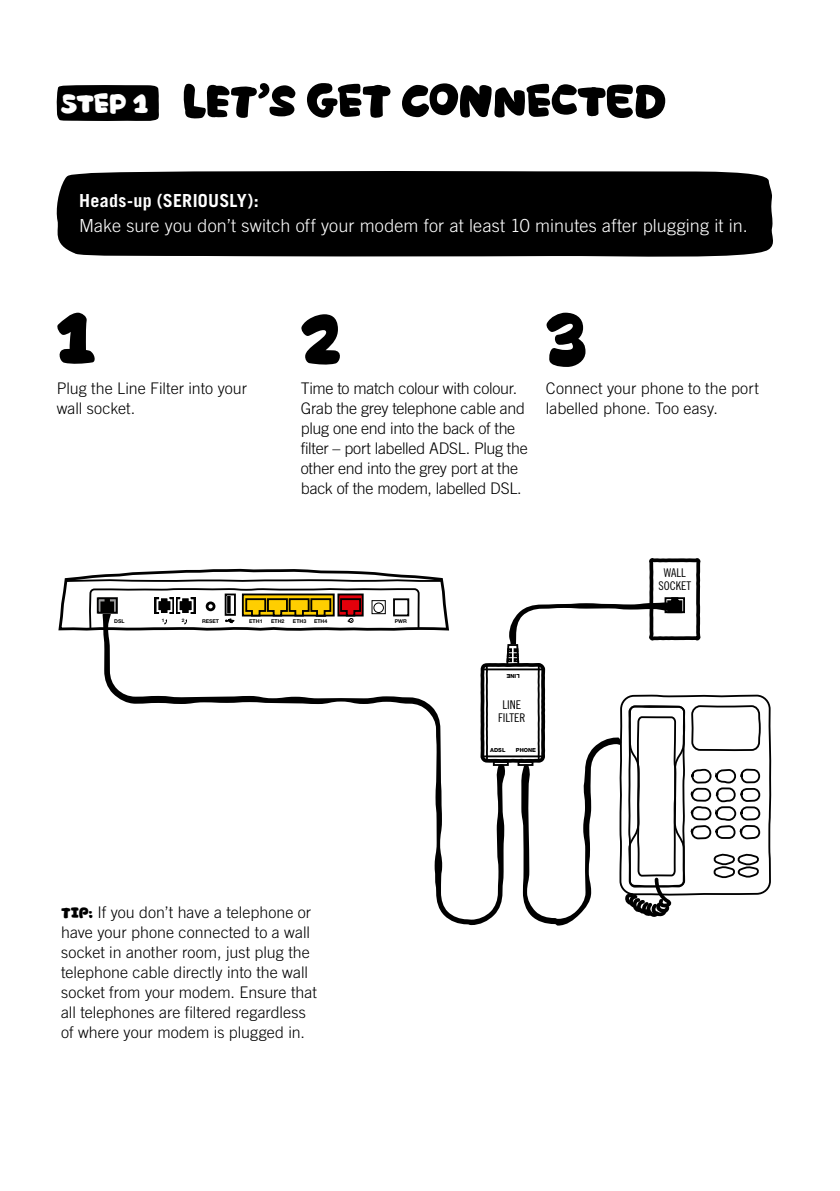
<style>
.page{position:relative;width:840px;height:1191px;background:#fff}
.page>*{position:absolute;margin:0;border:0;box-sizing:border-box;transform-origin:0 0}
.t1{font:700 80px "Optus Voice BETA01";color:#000}
.t2{font:700 50px "Optus Voice BETA01";letter-spacing:-.01em;color:#000}
.t3{font:300 18px "Trade Gothic LT Pro";letter-spacing:.005em;color:#fff}
.t4{font:700 18px "Trade Gothic LT Pro";letter-spacing:.015em;color:#fff}
.t5{font:300 16px/20px "Trade Gothic LT Pro";color:#000}
.t6{font:12px/13px "Trade Gothic LT Pro Cn 18";color:#000;text-align:center}
.t7{font:800 5.6px "Helvetica Neue";color:#000}
.t8{font:700 5.2px "Helvetica Neue";color:#000}
.t9{font:700 4.8px "Helvetica Neue";color:#000}
.s1{font-size:30px;color:#fff}
.s2{font-family:"Optus Voice BETA01";font-weight:700}
</style>
<div class="page">
<svg style="left:56px;top:85px;width:103px;height:36px;background:#080808"></svg>
<div style="left:56px;top:171px;width:717px;height:86px;background:#000"></div>
<svg style="left:103px;top:632px;width:374px;height:293px"></svg>
<svg style="left:477px;top:558px;width:294px;height:367px"></svg>
<svg style="left:58px;top:568px;width:391px;height:64px"></svg>
<div style="left:371px;top:600px;width:14px;height:14px;border:1px solid #000"></div>
<div style="left:373px;top:602px;width:10px;height:11px;border:1px solid #000;border-radius:50%"></div>
<h2 class="t2" style="left:61px;top:77px;width:606px"><span class="s1">STEP 1</span> LET’S GET CONNECTED</h2>
<p class="t4" style="left:79px;top:189px;width:181px">Heads-up (SERIOUSLY):</p>
<p class="t3" style="left:79px;top:215px;width:670px">Make sure you don’t switch off your modem for at least 10 minutes after plugging it in.</p>
<h1 class="t1" style="left:57px;top:301px;width:41px">1</h1>
<h1 class="t1" style="left:300px;top:301px;width:41px">2</h1>
<h1 class="t1" style="left:545px;top:301px;width:41px">3</h1>
<p class="t5" style="left:57px;top:378px;width:192px">Plug the Line Filter into your wall socket.</p>
<p class="t5" style="left:300px;top:378px;width:228px">Time to match colour with colour.<br>Grab the grey telephone cable and plug one end into the back of the filter – port labelled ADSL. Plug the other end into the grey port at the back of the modem, labelled DSL.</p>
<p class="t5" style="left:545px;top:378px;width:214px">Connect your phone to the port labelled phone. Too easy.</p>
<p class="t8" style="left:114px;top:618px;width:12px">DSL</p>
<p class="t9" style="left:162px;top:617px;width:4px">1</p>
<p class="t9" style="left:182px;top:617px;width:4px">2</p>
<p class="t8" style="left:202px;top:618px;width:19px">RESET</p>
<p class="t8" style="left:249px;top:618px;width:15px">ETH1</p>
<p class="t8" style="left:271px;top:618px;width:15px">ETH2</p>
<p class="t8" style="left:293px;top:618px;width:15px">ETH3</p>
<p class="t8" style="left:314px;top:618px;width:15px">ETH4</p>
<p class="t8" style="left:394px;top:618px;width:14px">PWR</p>
<p class="t5" style="left:61px;top:902px;width:257px"><span class="s2">TIP:</span> If you don’t have a telephone or have your phone connected to a wall socket in another room, just plug the telephone cable directly into the wall socket from your modem. Ensure that all telephones are filtered regardless of where your modem is plugged in.</p>
<p class="t7" style="left:519px;top:679px;width:15px;rotate:-180deg">LINE</p>
<p class="t6" style="left:498px;top:698px;width:29px">LINE<br>FILTER</p>
<p class="t7" style="left:490px;top:747px;width:17px">ADSL</p>
<p class="t7" style="left:515px;top:747px;width:22px">PHONE</p>
<p class="t6" style="left:658px;top:566px;width:34px">WALL<br>SOCKET</p>
</div>
